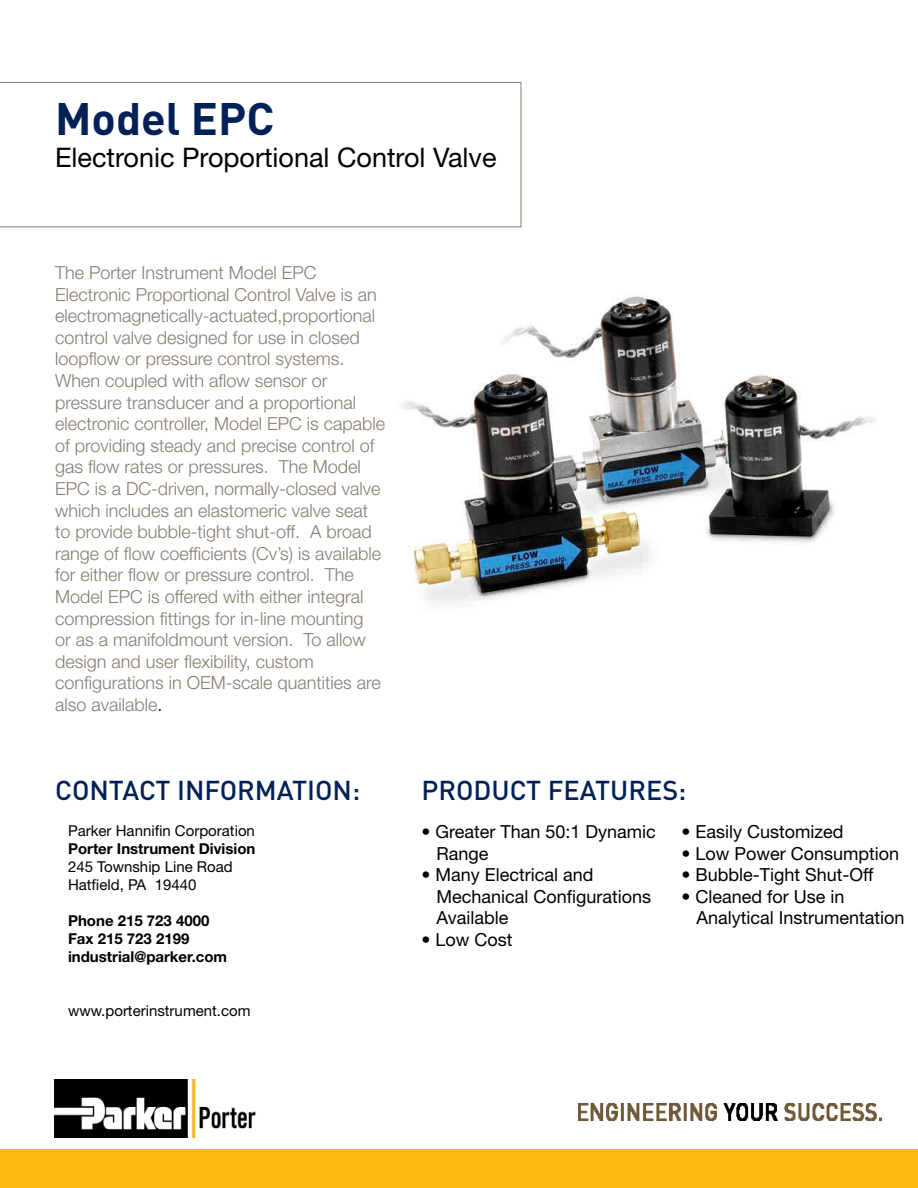
<style>
.page{position:relative;width:918px;height:1188px;background:#fff}
.page>*{position:absolute;margin:0;border:0;box-sizing:border-box;transform-origin:0 0}
.t1{font:700 45px "DINOT";color:#002157}
.t2{font:500 27px "DINOT";color:#002157}
.t3{font:27px "Helvetica Neue LT Std";color:#000}
.t4{font:300 18px/21.6px "Helvetica Neue LT Std";color:#887d6e}
.t5{font:18px/21.6px "Helvetica Neue LT Std";color:#000}
.t6{font:15px/18px "Helvetica Neue LT Std";color:#000}
.t7{font:700 15px/18px "Helvetica Neue LT Std";color:#000}
.s1{color:#000}
</style>
<div class="page">
<div style="left:0;top:1150px;width:918px;height:38px;background:#fdb913"></div>
<img style="left:578px;top:1104px;width:303px;height:16px">
<img style="left:54px;top:1080px;width:202px;height:58px">
<svg style="left:0;top:82px;width:521px;height:145px"></svg>
<img style="left:402px;top:296px;width:473px;height:310px">
<h1 class="t1" style="left:55px;top:88px;width:221px">Model EPC</h1>
<h2 class="t3" style="left:55px;top:142px;width:443px">Electronic Proportional Control Valve</h2>
<p class="t4" style="left:55px;top:261px;width:332px">The Porter Instrument Model EPC Electronic Proportional Control Valve is an electromagnetically-actuated,proportional control valve designed for use in closed loopflow or pressure control systems.<br>When coupled with aflow sensor or pressure transducer and a proportional electronic controller, Model EPC is capable of providing steady and precise control of gas flow rates or pressures. The Model EPC is a DC-driven, normally-closed valve which includes an elastomeric valve seat to provide bubble-tight shut-off. A broad range of flow coefficients (Cv’s) is available for either flow or pressure control. The Model EPC is offered with either integral compression fittings for in-line mounting<br>or as a manifoldmount version. To allow design and user flexibility, custom configurations in OEM-scale quantities are also available<span class="s1">.</span></p>
<h2 class="t2" style="left:55px;top:772px;width:307px">CONTACT INFORMATION:</h2>
<p class="t6" style="left:68px;top:821px;width:188px">Parker Hannifin Corporation</p>
<p class="t7" style="left:68px;top:839px;width:189px">Porter Instrument Division</p>
<p class="t6" style="left:68px;top:857px;width:166px">245 Township Line Road<br>Hatfield, PA 19440</p>
<p class="t7" style="left:68px;top:911px;width:161px">Phone 215 723 4000<br>Fax 215 723 2199 industrial@parker.com</p>
<p class="t6" style="left:68px;top:1001px;width:184px">www.porterinstrument.com</p>
<h2 class="t2" style="left:421px;top:772px;width:267px">PRODUCT FEATURES:</h2>
<p class="t5" style="left:681px;top:821px;width:163px">• Easily Customized</p>
<p class="t5" style="left:681px;top:842px;width:219px">• Low Power Consumption</p>
<p class="t5" style="left:681px;top:864px;width:194px">• Bubble-Tight Shut-Off</p>
<p class="t5" style="left:696px;top:885px;width:210px;text-indent:-15px">• Cleaned for Use in<br>Analytical Instrumentation</p>
<p class="t5" style="left:436px;top:821px;width:221px;text-indent:-15px">• Greater Than 50:1 Dynamic<br>Range</p>
<p class="t5" style="left:436px;top:864px;width:216px;text-indent:-15px">• Many Electrical and<br>Mechanical Configurations<br>Available</p>
<p class="t5" style="left:421px;top:929px;width:92px">• Low Cost</p>
</div>
